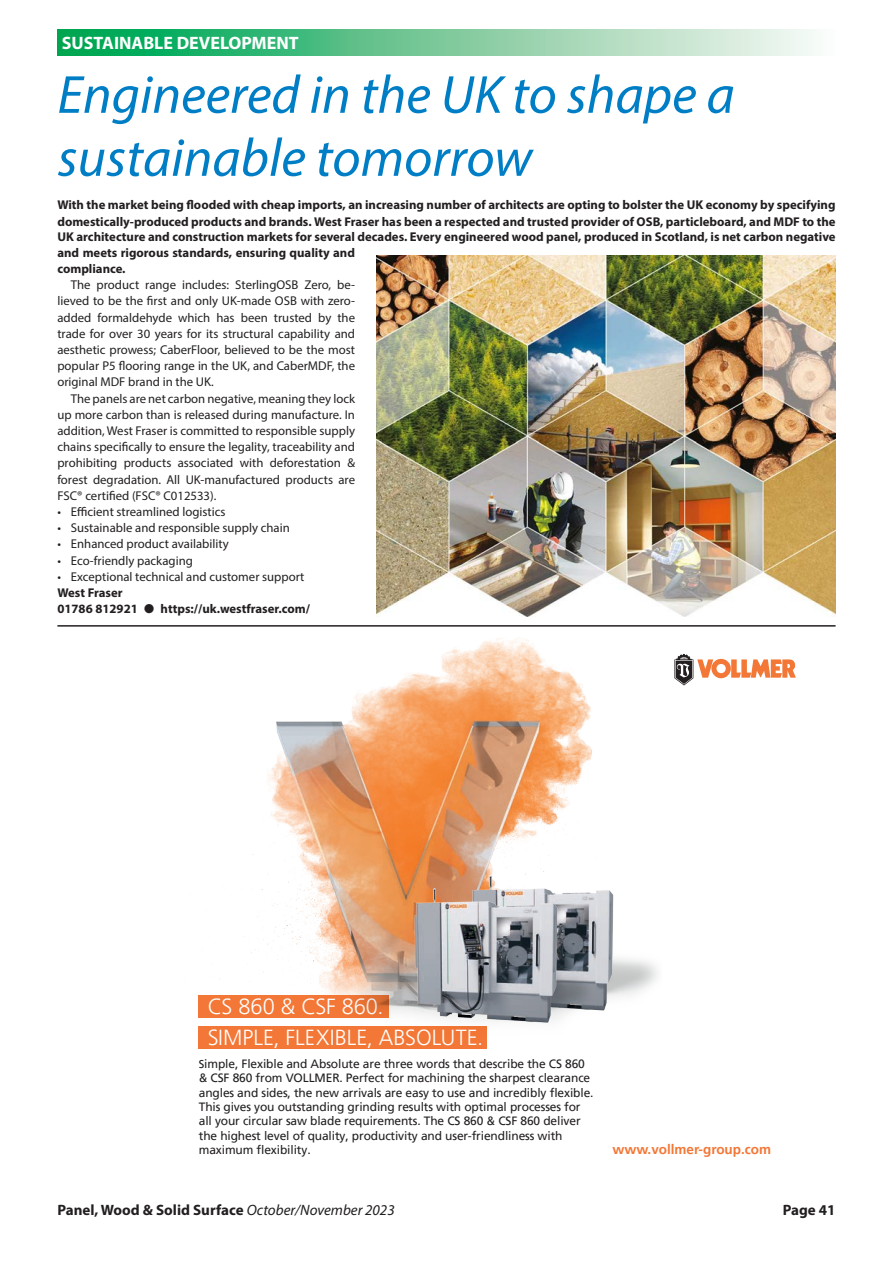
<style>
.page{position:relative;width:893px;height:1263px;background:#fff}
.page>*{position:absolute;margin:0;border:0;box-sizing:border-box;transform-origin:0 0}
.Heading{font:italic 54px/63px "Myriad Pro";color:#007ec5}
.t1{font:300 21.75px "Frutiger LT Pro";color:#fff}
.Strap_line{font:700 18px "Myriad Pro";color:#fff}
.t2{font:700 15px "Myriad Pro";color:#231f20}
.t3{font:700 13.5px "Frutiger LT Pro";color:#f37736}
.Body_copy{font:12.75px/16.2px "Myriad Pro";color:#231f20;text-align:justify}
.First_paragraph{font:700 12.75px/15.9px "Myriad Pro";color:#231f20}
.t4{font:12px/14.4px "Frutiger LT Pro";letter-spacing:-.01em;color:#231f20}
.s1{font-size:11.25px}
.s2{font-weight:400;font-style:italic}
</style>
<div class="page">
<div style="left:57px;top:30px;width:779px;height:25px;background:linear-gradient(to right,#00a047,#fff7f5)"></div>
<img style="left:376px;top:255px;width:460px;height:362px">
<hr style="left:57px;top:625px;width:779px;height:2px;background:#231f20">
<img style="left:219px;top:638px;width:466px;height:341px">
<img style="left:397px;top:834px;width:264px;height:38px">
<svg style="left:674px;top:654px;width:122px;height:31px"></svg>
<div style="left:198px;top:1026px;width:288px;height:23px;background:#f37736"></div>
<div style="left:198px;top:995px;width:191px;height:23px;background:#f37736"></div>
<img style="left:602px;top:872px;width:70px;height:125px">
<img style="left:311px;top:851px;width:291px;height:156px">
<img style="left:367px;top:884px;width:249px;height:165px">
<p class="Strap_line" style="left:62px;top:31px;width:238px">SUSTAINABLE DEVELOPMENT</p>
<p class="Heading" style="left:57px;top:62px;width:679px">Engineered in the UK to shape a sustainable tomorrow</p>
<p class="First_paragraph" style="left:57px;top:197px;width:780px">With the market being flooded with cheap imports, an increasing number of architects are opting to bolster the UK economy by specifying domestically-produced products and brands. West Fraser has been a respected and trusted provider of OSB, particleboard, and MDF to the UK architecture and construction markets for several decades. Every engineered wood panel, produced in Scotland, is net carbon negative and meets rigorous standards, ensuring quality and<br>compliance.</p>
<p class="Body_copy" style="left:57px;top:276px;width:299px;text-indent:14px">The product range includes: SterlingOSB Zero, be&shy;lieved to be the first and only UK-made OSB with zero&shy;added formaldehyde which has been trusted by the trade for over 30 years for its structural capability and aesthetic prowess; CaberFloor, believed to be the most popular P5 flooring range in the UK, and CaberMDF, the original MDF brand in the UK.</p>
<p class="Body_copy" style="left:57px;top:390px;width:299px;text-indent:14px">The panels are net carbon negative, meaning they lock up more carbon than is released during manufacture. In addition, West Fraser is committed to responsible supply chains specifically to ensure the legality, traceability and prohibiting products associated with deforestation &amp; forest degradation. All UK-manufactured products are FSC® certified (FSC® C012533).</p>
<p class="Body_copy" style="left:57px;top:503px;width:170px">• Efficient streamlined logistics</p>
<p class="Body_copy" style="left:57px;top:519px;width:234px">• Sustainable and responsible supply chain</p>
<p class="Body_copy" style="left:57px;top:536px;width:173px">• Enhanced product availability</p>
<p class="Body_copy" style="left:57px;top:552px;width:137px">• Eco-friendly packaging</p>
<p class="Body_copy" style="left:57px;top:568px;width:249px">• Exceptional technical and customer support</p>
<p class="First_paragraph" style="left:57px;top:584px;width:67px">West Fraser</p>
<p class="First_paragraph" style="left:57px;top:600px;width:254px">01786 812921 ● https://uk.westfraser.com/</p>
<p class="t1" style="left:208px;top:994px;width:177px">CS 860 &amp; CSF 860.</p>
<p class="t1" style="left:208px;top:1025px;width:277px">SIMPLE, FLEXIBLE, ABSOLUTE.</p>
<p class="t4" style="left:199px;top:1056px;width:396px"><span class="s1">S</span>imple, Flexible and Absolute are three words that describe the CS 860 &amp; CSF 860 from VOLLMER. Perfect for machining the sharpest clearance angles and sides, the new arrivals are easy to use and incredibly flexible.<br>This gives you outstanding grinding results with optimal processes for all your circular saw blade requirements. The CS 860 &amp; CSF 860 deliver the highest level of quality, productivity and user-friendliness with maximum flexibility.</p>
<p class="t3" style="left:612px;top:1141px;width:160px">www.vollmer-group.com</p>
<p class="t2" style="left:57px;top:1200px;width:339px">Panel, Wood &amp; Solid Surface <span class="s2">October/November 2023</span></p>
<p class="t2" style="left:783px;top:1200px;width:54px">Page 41</p>
</div>
